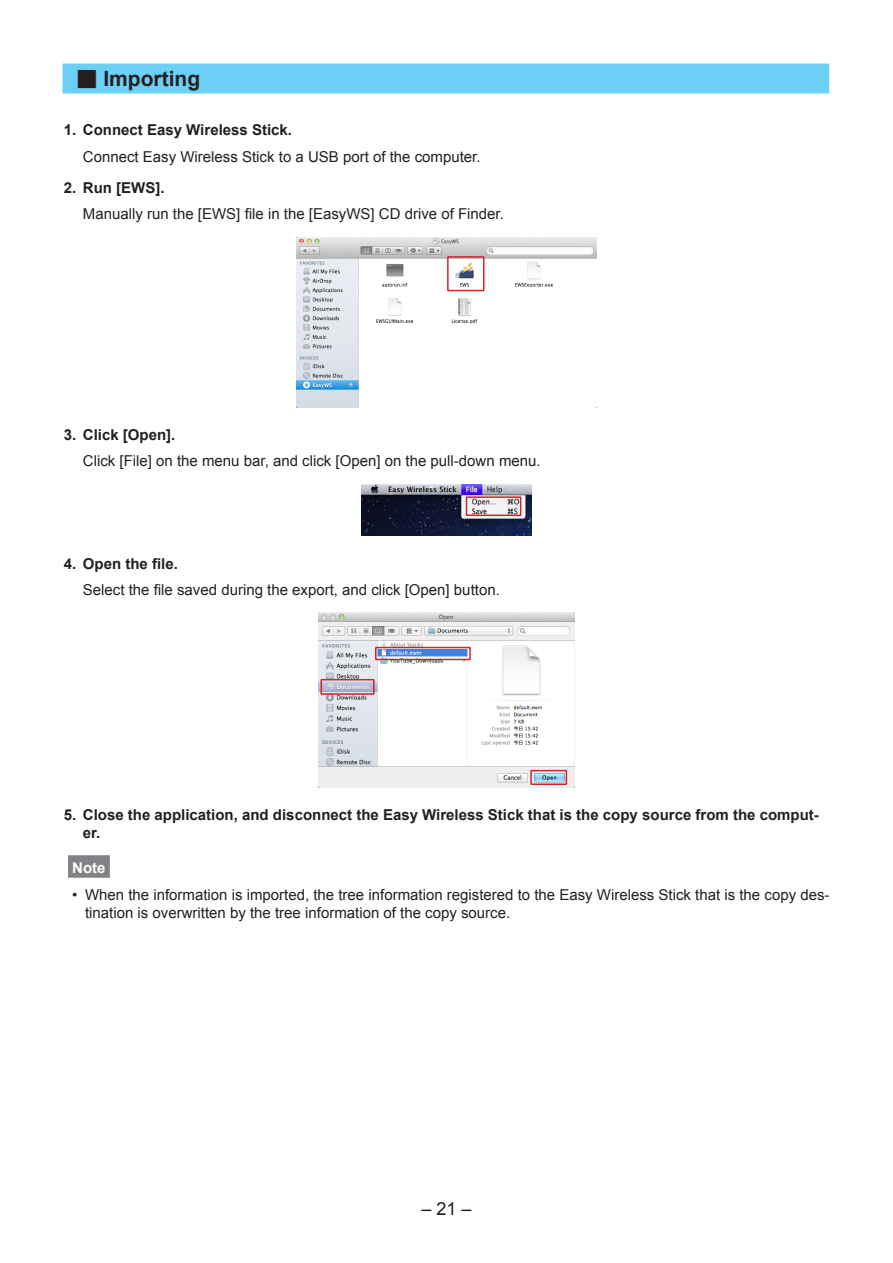
<style>
.page{position:relative;width:893px;height:1263px;background:#fff}
.page>*{position:absolute;margin:0;border:0;box-sizing:border-box;transform-origin:0 0}
.t1{font:700 21px "Arial";color:#231f20}
.t2{font:18px "Arial";color:#231f20}
.t3{font:15px/18px "Arial";color:#231f20}
.t4{font:700 15px/18px "Arial";color:#231f20}
.t5{font:700 15px "Arial";color:#fff}
.s1{font-family:"Shin Go Pro"}
</style>
<div class="page">
<div style="left:63px;top:64px;width:766px;height:30px;background:#6bcff6"></div>
<div style="left:68px;top:855px;width:42px;height:23px;background:#808285"></div>
<img style="left:297px;top:237px;width:299px;height:170px">
<div style="left:447px;top:256px;width:37px;height:35px;border:2px solid #d1232a"></div>
<img style="left:361px;top:484px;width:170px;height:52px">
<div style="left:466px;top:496px;width:55px;height:20px;border:2px solid #d1232a"></div>
<img style="left:319px;top:613px;width:255px;height:174px">
<div style="left:321px;top:679px;width:53px;height:16px;border:2px solid #d1232a"></div>
<div style="left:375px;top:647px;width:96px;height:13px;border:2px solid #d1232a"></div>
<div style="left:530px;top:770px;width:37px;height:15px;border:2px solid #d1232a"></div>
<h1 class="t1" style="left:77px;top:65px;width:125px"><span class="s1">■</span> Importing</h1>
<p class="t4" style="left:64px;top:122px;width:228px">1. Connect Easy Wireless Stick.</p>
<p class="t3" style="left:83px;top:148px;width:396px">Connect Easy Wireless Stick to a USB port of the computer.</p>
<p class="t4" style="left:64px;top:179px;width:100px">2. Run [EWS].</p>
<p class="t3" style="left:83px;top:205px;width:420px">Manually run the [EWS] file in the [EasyWS] CD drive of Finder.</p>
<p class="t4" style="left:64px;top:426px;width:111px">3. Click [Open].</p>
<p class="t3" style="left:83px;top:452px;width:457px">Click [File] on the menu bar, and click [Open] on the pull-down menu.</p>
<p class="t4" style="left:64px;top:555px;width:114px">4. Open the file.</p>
<p class="t3" style="left:83px;top:581px;width:416px">Select the file saved during the export, and click [Open] button.</p>
<p class="t4" style="left:83px;top:806px;width:737px;text-indent:-19px">5. Close the application, and disconnect the Easy Wireless Stick that is the copy source from the comput&shy;er.</p>
<p class="t5" style="left:72px;top:858px;width:35px">Note</p>
<p class="t3" style="left:85px;top:885px;width:746px;text-indent:-13px">• When the information is imported, the tree information registered to the Easy Wireless Stick that is the copy des&shy;tination is overwritten by the tree information of the copy source.</p>
<p class="t2" style="left:421px;top:1196px;width:52px">– 21 –</p>
</div>
